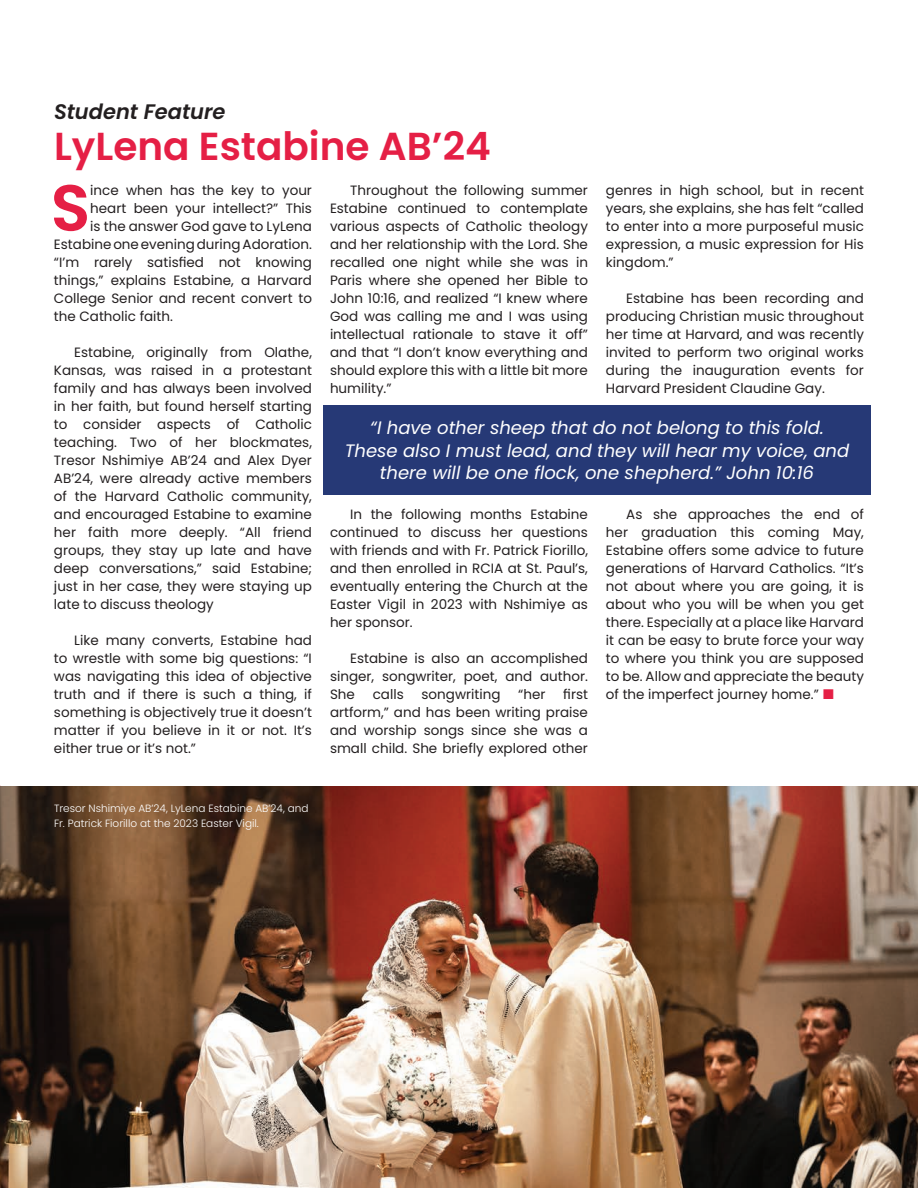
<style>
.page{position:relative;width:918px;height:1188px;background:#fff}
.page>*{position:absolute;margin:0;border:0;box-sizing:border-box;transform-origin:0 0}
.Drop_Cap{font:600 65.1px "Poppins";color:#e51f45}
.Title__Red{font:600 39px "Poppins";color:#e51f45}
.Title_Caption{font:italic 600 21px "Poppins";color:#231f20}
.Italic{font:italic 18px/22.5px "Poppins";color:#fff;text-align:center}
.Body{font:13.5px/18px "Poppins";color:#231f20;text-align:justify}
.Drop_Cap-2{font:13.5px "Poppins";color:#231f20}
.t1{font:300 10.5px/15px "Poppins";color:#fff}
</style>
<div class="page">
<img style="left:0;top:786px;width:918px;height:402px">
<div style="left:323px;top:405px;width:548px;height:90px;background:#263976"></div>
<p class="Title_Caption" style="left:54px;top:100px;width:173px">Student Feature</p>
<p class="Title__Red" style="left:54px;top:124px;width:438px">LyLena Estabine AB’24</p>
<p class="Drop_Cap" style="left:51px;top:170px;width:41px">S</p>
<p class="Drop_Cap-2" style="left:90px;top:182px;width:223px">ince when has the key to your</p>
<p class="Drop_Cap-2" style="left:90px;top:200px;width:223px">heart been your intellect?” This</p>
<p class="Drop_Cap-2" style="left:90px;top:218px;width:223px">is the answer God gave to LyLena</p>
<p class="Drop_Cap-2" style="left:54px;top:236px;width:259px">Estabine one evening during Adoration.</p>
<p class="Drop_Cap-2" style="left:54px;top:254px;width:260px">“I’m rarely satisfied not knowing</p>
<p class="Drop_Cap-2" style="left:54px;top:272px;width:260px">things,” explains Estabine, a Harvard</p>
<p class="Drop_Cap-2" style="left:54px;top:290px;width:259px">College Senior and recent convert to</p>
<p class="Drop_Cap-2" style="left:54px;top:308px;width:120px">the Catholic faith.</p>
<p class="Body" style="left:54px;top:343px;width:260px;text-indent:20px">Estabine, originally from Olathe, Kansas, was raised in a protestant family and has always been involved in her faith, but found herself starting to consider aspects of Catholic teaching. Two of her blockmates, Tresor Nshimiye AB’24 and Alex Dyer AB’24, were already active members of the Harvard Catholic community, and encouraged Estabine to examine her faith more deeply. “All friend groups, they stay up late and have deep conversations,” said Estabine; just in her case, they were staying up late to discuss theology</p>
<p class="Body" style="left:54px;top:631px;width:260px;text-indent:20px">Like many converts, Estabine had to wrestle with some big questions: “I was navigating this idea of objective truth and if there is such a thing, if something is objectively true it doesn’t matter if you believe in it or not. It’s either true or it’s not.”</p>
<p class="Body" style="left:330px;top:181px;width:260px;text-indent:20px">Throughout the following summer Estabine continued to contemplate various aspects of Catholic theology and her relationship with the Lord. She recalled one night while she was in Paris where she opened her Bible to John 10:16, and realized “I knew where God was calling me and I was using intellectual rationale to stave it off” and that “I don’t know everything and should explore this with a little bit more humility.”</p>
<p class="Body" style="left:606px;top:181px;width:260px">genres in high school, but in recent years, she explains, she has felt “called to enter into a more purposeful music expression, a music expression for His kingdom.”</p>
<p class="Body" style="left:606px;top:289px;width:260px;text-indent:20px">Estabine has been recording and producing Christian music throughout her time at Harvard, and was recently invited to perform two original works during the inauguration events for Harvard President Claudine Gay.</p>
<p class="Italic" style="left:345px;top:417px;width:506px">“I have other sheep that do not belong to this fold.<br>These also I must lead, and they will hear my voice, and there will be one flock, one shepherd.” John 10:16</p>
<p class="Body" style="left:330px;top:505px;width:260px;text-indent:20px">In the following months Estabine continued to discuss her questions with friends and with Fr. Patrick Fiorillo, and then enrolled in RCIA at St. Paul’s, eventually entering the Church at the Easter Vigil in 2023 with Nshimiye as her sponsor.</p>
<p class="Body" style="left:330px;top:649px;width:260px;text-indent:20px">Estabine is also an accomplished singer, songwriter, poet, and author.<br>She</p>
<p class="Body" style="left:330px;top:685px;width:260px;text-indent:233px">first artform,” and has been writing praise and worship songs since she was a small child. She briefly explored other</p>
<p class="Body" style="left:373px;top:685px;width:33px">calls</p>
<p class="Body" style="left:422px;top:685px;width:80px">songwriting</p>
<p class="Body" style="left:518px;top:685px;width:29px">“her</p>
<p class="Body" style="left:606px;top:505px;width:260px;text-indent:20px">As she approaches the end of her graduation this coming May, Estabine offers some advice to future generations of Harvard Catholics. “It’s not about where you are going, it is about who you will be when you get there. Especially at a place like Harvard it can be easy to brute force your way to where you think you are supposed to be. Allow and appreciate the beauty of the imperfect journey home.”</p>
<p class="t1" style="left:54px;top:801px;width:256px">Tresor Nshimiye AB’24, LyLena Estabine AB’24, and<br>Fr. Patrick Fiorillo at the 2023 Easter Vigil.</p>
</div>
